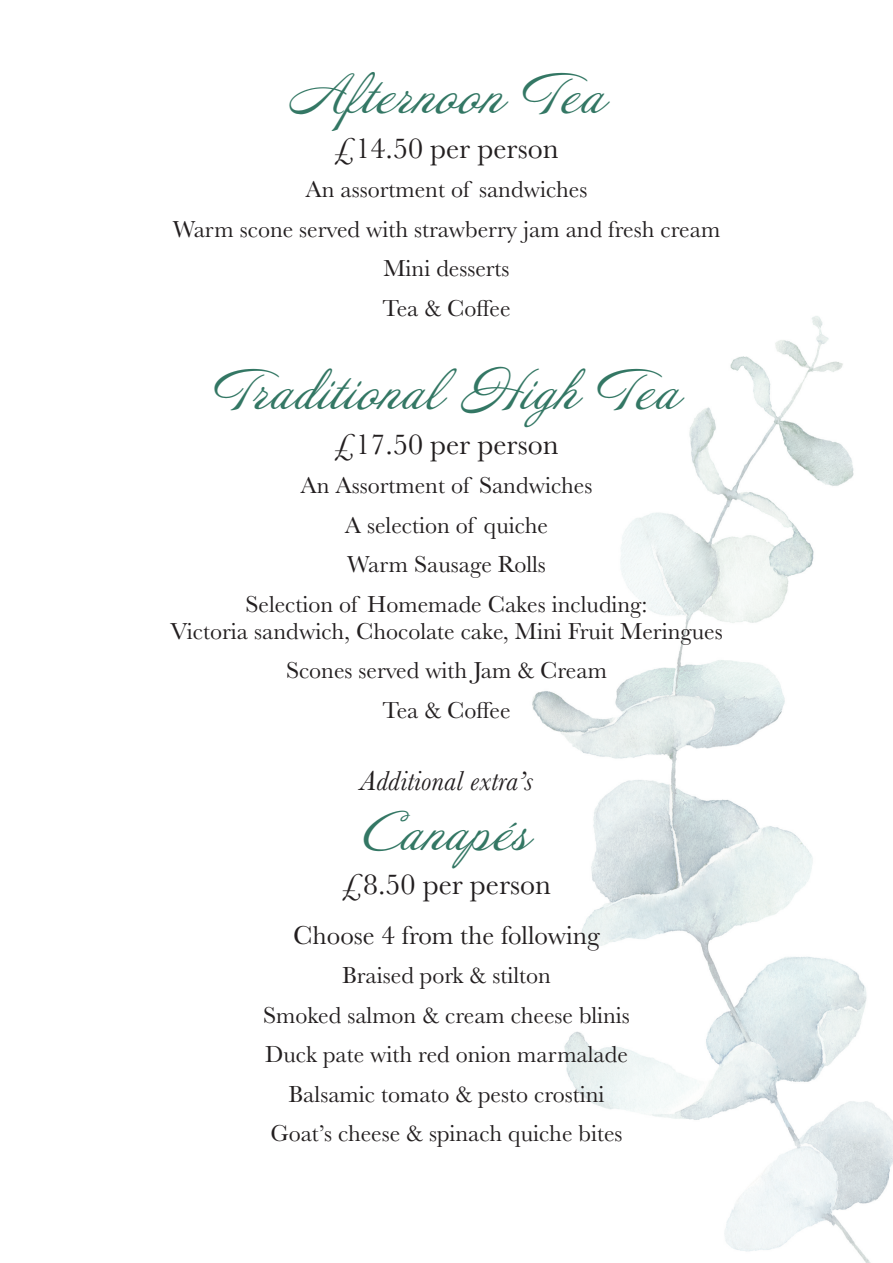
<style>
.page{position:relative;width:893px;height:1263px;background:#fff}
.page>*{position:absolute;margin:0;border:0;box-sizing:border-box;transform-origin:0 0}
.t1{font:49.5px "Annabelle JF";color:#337764}
.t2{font:30px "Baskerville";color:#231f20}
.t3{font:italic 28.5px "Baskerville";letter-spacing:.005em;color:#231f20}
.t4{font:27px "Baskerville";color:#231f20}
.t5{font:24px/27px "Baskerville";color:#231f20;text-align:center}
</style>
<div class="page">
<img style="left:532px;top:316px;width:361px;height:947px">
<p class="t1" style="left:288px;top:64px;width:318px">Afternoon Tea</p>
<p class="t2" style="left:334px;top:129px;width:226px">£14.50 per person</p>
<p class="t5" style="left:306px;top:176px;width:283px">An assortment of sandwiches</p>
<p class="t5" style="left:173px;top:216px;width:549px">Warm scone served with strawberry jam and fresh cream</p>
<p class="t5" style="left:383px;top:255px;width:128px">Mini desserts</p>
<p class="t5" style="left:382px;top:295px;width:130px">Tea &amp; Coffee</p>
<p class="t1" style="left:213px;top:360px;width:468px">Traditional High Tea</p>
<p class="t2" style="left:334px;top:425px;width:226px">£17.50 per person</p>
<p class="t5" style="left:301px;top:472px;width:293px">An Assortment of Sandwiches</p>
<p class="t5" style="left:345px;top:512px;width:205px">A selection of quiche</p>
<p class="t5" style="left:347px;top:551px;width:200px">Warm Sausage Rolls</p>
<p class="t5" style="left:170px;top:591px;width:554px">Selection of Homemade Cakes including:<br>Victoria sandwich, Chocolate cake, Mini Fruit Meringues</p>
<p class="t5" style="left:286px;top:657px;width:322px">Scones served with Jam &amp; Cream</p>
<p class="t5" style="left:382px;top:697px;width:130px">Tea &amp; Coffee</p>
<p class="t3" style="left:360px;top:762px;width:174px">Additional extra’s</p>
<p class="t1" style="left:364px;top:800px;width:167px">Canapés</p>
<p class="t2" style="left:342px;top:865px;width:211px">£8.50 per person</p>
<p class="t4" style="left:293px;top:918px;width:308px">Choose 4 from the following</p>
<p class="t5" style="left:342px;top:962px;width:210px">Braised pork &amp; stilton</p>
<p class="t5" style="left:263px;top:1002px;width:368px">Smoked salmon &amp; cream cheese blinis</p>
<p class="t5" style="left:265px;top:1041px;width:364px">Duck pate with red onion marmalade</p>
<p class="t5" style="left:289px;top:1081px;width:317px">Balsamic tomato &amp; pesto crostini</p>
<p class="t5" style="left:270px;top:1120px;width:354px">Goat’s cheese &amp; spinach quiche bites</p>
</div>
